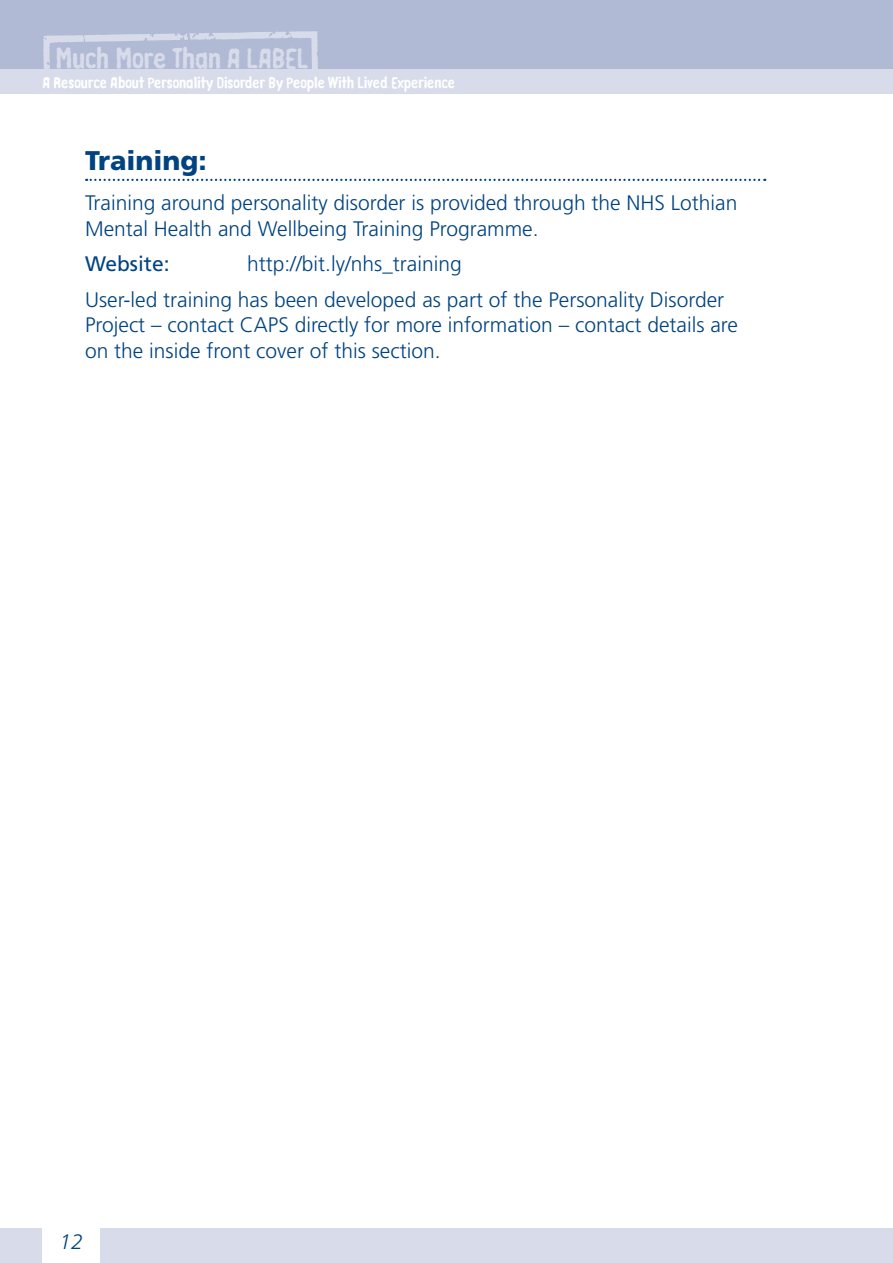
<style>
.page{position:relative;width:893px;height:1263px;background:#fff}
.page>*{position:absolute;margin:0;border:0;box-sizing:border-box;transform-origin:0 0}
.t1{font:27px "Linotype Russisch Brot Eat Text";letter-spacing:-.01em;color:#d8dcea}
.t2{font:900 27px "Frutiger LT";color:#004381}
.t3{font:300 21px/25.2px "Frutiger LT";color:#004381}
.t4{font:21px "Frutiger LT";color:#004381}
.t5{font:italic 300 21px "Frutiger LT";color:#004381}
.t6{font:15px "Linotype Russisch Brot Eat Text";color:#fff}
</style>
<div class="page">
<div style="left:0;top:68px;width:893px;height:26px;background:#d8dcea"></div>
<div style="left:0;top:1229px;width:893px;height:34px;background:#d8dcea"></div>
<div style="left:0;top:0;width:893px;height:68px;background:#b0bad4"></div>
<svg style="left:43px;top:31px;width:276px;height:38px"></svg>
<div style="left:43px;top:1229px;width:57px;height:34px;background:#fff"></div>
<svg style="left:86px;top:179px;width:679px;height:2px"></svg>
<p class="t1" style="left:55px;top:40px;width:254px">Much More Than A LABEL</p>
<p class="t6" style="left:43px;top:72px;width:414px">A Resource About Personality Disorder By People With Lived Experience</p>
<p class="t2" style="left:85px;top:144px;width:123px">Training:</p>
<p class="t3" style="left:85px;top:191px;width:654px">Training around personality disorder is provided through the NHS Lothian<br>Mental Health and Wellbeing Training Programme.</p>
<p class="t4" style="left:85px;top:252px;width:86px">Website:</p>
<p class="t3" style="left:85px;top:246px;width:641px;line-height:35.8px;text-indent:162px">http://bit.ly/nhs_training<br>User-led training has been developed as part of the Personality Disorder</p>
<p class="t3" style="left:85px;top:313px;width:654px">Project – contact CAPS directly for more information – contact details are on the inside front cover of this section.</p>
<p class="t5" style="left:59px;top:1230px;width:25px">12</p>
</div>
